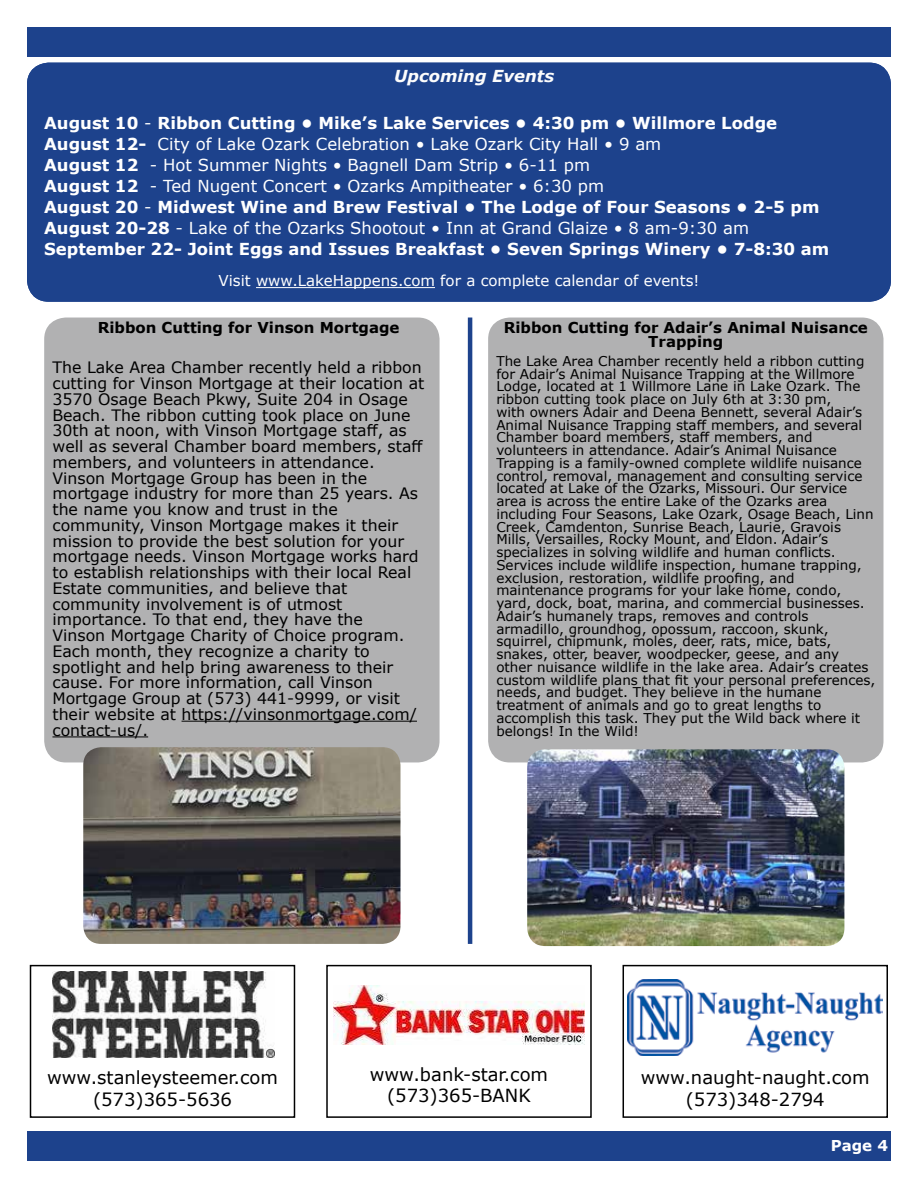
<style>
.page{position:relative;width:918px;height:1188px;background:#fff}
.page>*{position:absolute;margin:0;border:0;box-sizing:border-box;transform-origin:0 0}
.t1{font:18px/21.6px "Verdana";color:#000;text-align:center}
.t2{font:700 16.5px/21px "Verdana";color:#fff}
.t3{font:italic 700 16.5px "Verdana";color:#fcfcfc}
.t4{font:15.75px/15.8px "Verdana";color:#000}
.t5{font:700 15px/13.5px "Verdana";color:#000;text-align:center}
.t6{font:15px "Verdana";color:#fff}
.t7{font:700 15px "Verdana";color:#fff}
.t8{font:13.5px/12.8px "Verdana";color:#000}
.s1{font-weight:400}
</style>
<div class="page">
<div style="left:31px;top:66px;width:856px;height:232px;background:#1d428c;border-radius:18px"></div>
<div style="left:27px;top:63px;width:864px;height:239px;border:8px solid #1d428c;border-radius:18px"></div>
<hr style="left:256px;top:287px;width:179px;height:1px;background:#fff">
<div style="left:27px;top:27px;width:864px;height:30px;background:#1d428c"></div>
<div style="left:27px;top:1131px;width:864px;height:30px;background:#1d428c"></div>
<div style="left:30px;top:965px;width:265px;height:153px;border:2px solid #000"></div>
<div style="left:623px;top:965px;width:265px;height:153px;border:2px solid #000"></div>
<img style="left:53px;top:971px;width:221px;height:87px">
<img style="left:628px;top:979px;width:255px;height:77px">
<div style="left:326px;top:965px;width:266px;height:153px;border:2px solid #000"></div>
<img style="left:334px;top:985px;width:250px;height:59px">
<hr style="left:468px;top:318px;width:4px;height:626px;background:#1d428c">
<div style="left:48px;top:321px;width:388px;height:438px;background:#b1b1b2;border-radius:18px"></div>
<div style="left:44px;top:318px;width:396px;height:444px;border:8px solid #636466;border-radius:18px"></div>
<hr style="left:182px;top:721px;width:235px;height:1px;background:#000">
<hr style="left:52px;top:736px;width:96px;height:1px;background:#000">
<div style="left:492px;top:321px;width:388px;height:438px;background:#b1b1b2;border-radius:18px"></div>
<div style="left:488px;top:318px;width:396px;height:444px;border:8px solid #636466;border-radius:18px"></div>
<img style="left:527px;top:749px;width:317px;height:197px">
<img style="left:83px;top:747px;width:317px;height:197px">
<p class="t3" style="left:394px;top:64px;width:161px">Upcoming Events</p>
<p class="t2" style="left:44px;top:112px;width:787px">August 10 <span class="s1">-</span> Ribbon Cutting • Mike’s Lake Services • 4:30 pm • Willmore Lodge August 12- <span class="s1">City of Lake Ozark Celebration • Lake Ozark City Hall • 9 am<br></span>August 12 <span class="s1">- Hot Summer Nights • Bagnell Dam Strip • 6-11 pm<br></span>August 12 <span class="s1">- Ted Nugent Concert • Ozarks Ampitheater • 6:30 pm<br></span>August 20 <span class="s1">-</span> Midwest Wine and Brew Festival • The Lodge of Four Seasons • 2-5 pm August 20-28 <span class="s1">- Lake of the Ozarks Shootout • Inn at Grand Glaize • 8 am-9:30 am </span>September 22- Joint Eggs and Issues Breakfast • Seven Springs Winery • 7-8:30 am</p>
<p class="t6" style="left:219px;top:271px;width:482px">Visit www.LakeHappens.com for a complete calendar of events!</p>
<p class="t5" style="left:98px;top:321px;width:303px">Ribbon Cutting for Vinson Mortgage</p>
<p class="t4" style="left:52px;top:360px;width:373px">The Lake Area Chamber recently held a ribbon cutting for Vinson Mortgage at their location at 3570 Osage Beach Pkwy, Suite 204 in Osage Beach. The ribbon cutting took place on June 30th at noon, with Vinson Mortgage staff, as well as several Chamber board members, staff members, and volunteers in attendance.<br>Vinson Mortgage Group has been in the mortgage industry for more than 25 years. As the name you know and trust in the community, Vinson Mortgage makes it their mission to provide the best solution for your mortgage needs. Vinson Mortgage works hard to establish relationships with their local Real Estate communities, and believe that community involvement is of utmost importance. To that end, they have the<br>Vinson Mortgage Charity of Choice program.<br>Each month, they recognize a charity to spotlight and help bring awareness to their cause. For more information, call Vinson Mortgage Group at (573) 441-9999, or visit their website at https://vinsonmortgage.com/ contact-us/.</p>
<p class="t5" style="left:504px;top:321px;width:366px">Ribbon Cutting for Adair’s Animal Nuisance<br>Trapping</p>
<p class="t8" style="left:496px;top:355px;width:380px">The Lake Area Chamber recently held a ribbon cutting for Adair’s Animal Nuisance Trapping at the Willmore Lodge, located at 1 Willmore Lane in Lake Ozark. The ribbon cutting took place on July 6th at 3:30 pm,<br>with owners Adair and Deena Bennett, several Adair’s Animal Nuisance Trapping staff members, and several Chamber board members, staff members, and volunteers in attendance. Adair’s Animal Nuisance Trapping is a family-owned complete wildlife nuisance control, removal, management and consulting service located at Lake of the Ozarks, Missouri. Our service area is across the entire Lake of the Ozarks area including Four Seasons, Lake Ozark, Osage Beach, Linn Creek, Camdenton, Sunrise Beach, Laurie, Gravois Mills, Versailles, Rocky Mount, and Eldon. Adair’s specializes in solving wildlife and human conflicts.<br>Services include wildlife inspection, humane trapping, exclusion, restoration, wildlife proofing, and maintenance programs for your lake home, condo, yard, dock, boat, marina, and commercial businesses.<br>Adair’s humanely traps, removes and controls armadillo, groundhog, opossum, raccoon, skunk, squirrel, chipmunk, moles, deer, rats, mice, bats, snakes, otter, beaver, woodpecker, geese, and any other nuisance wildlife in the lake area. Adair’s creates custom wildlife plans that fit your personal preferences, needs, and budget. They believe in the humane treatment of animals and go to great lengths to accomplish this task. They put the Wild back where it belongs! In the Wild!</p>
<h1 class="t1" style="left:47px;top:1067px;width:232px">www.stanleysteemer.com (573)365-5636</h1>
<h1 class="t1" style="left:370px;top:1063px;width:180px">www.bank-star.com (573)365-BANK</h1>
<h1 class="t1" style="left:641px;top:1067px;width:230px">www.naught-naught.com (573)348-2794</h1>
<p class="t7" style="left:831px;top:1135px;width:59px">Page 4</p>
</div>
